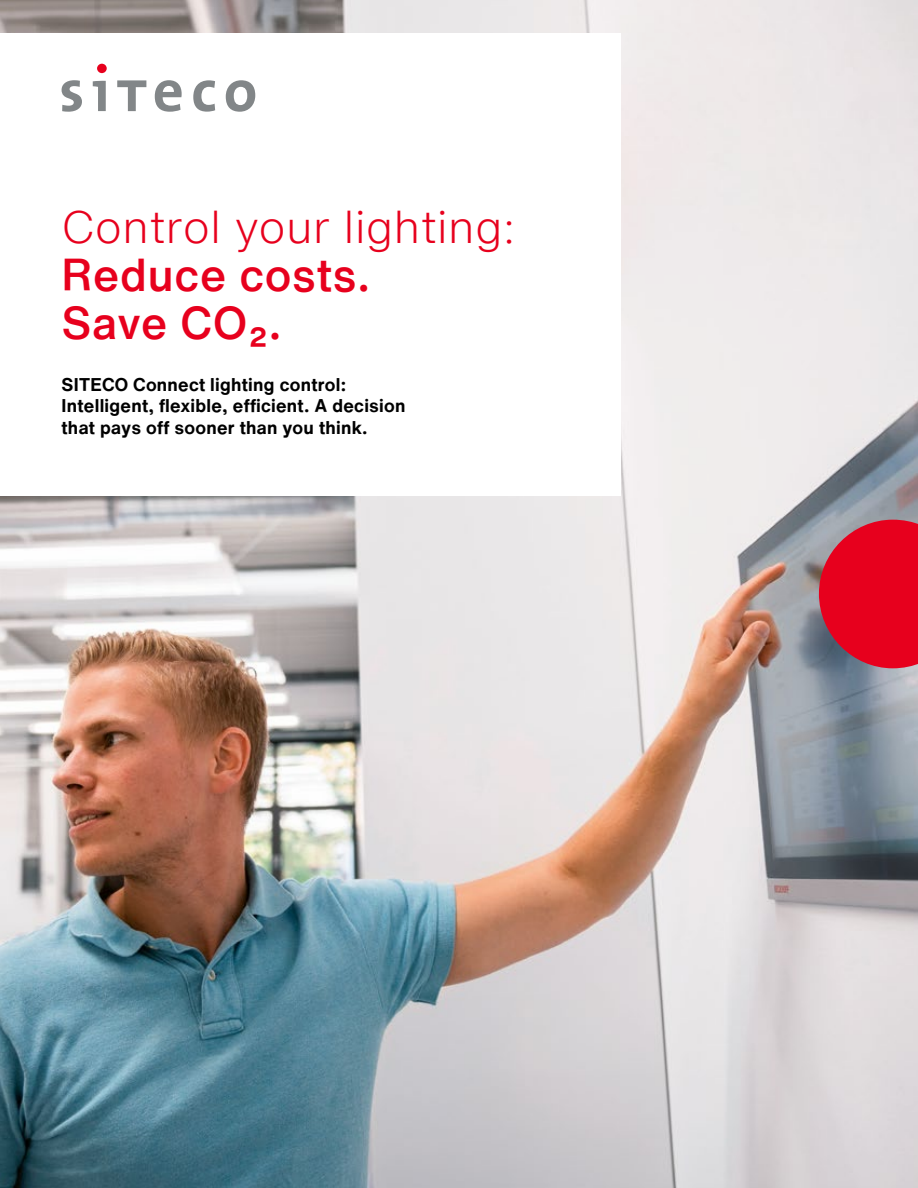
<style>
.page{position:relative;width:918px;height:1188px;background:#fff}
.page>*{position:absolute;margin:0;border:0;box-sizing:border-box;transform-origin:0 0}
.t1{font:300 45px "Helvetica Now Text";letter-spacing:.015em;color:#e7001d}
.t2{font:500 45px/48px "Helvetica Now Text";letter-spacing:.015em;color:#e7001d}
.t3{font:700 18px/21.6px "Helvetica Now Text";letter-spacing:.015em;color:#000}
</style>
<div class="page">
<img style="left:0;top:0;width:918px;height:1188px">
<svg style="left:819px;top:520px;width:99px;height:148px;background:#d41731"></svg>
<div style="left:0;top:33px;width:621px;height:462px;background:#fff"></div>
<div style="left:97px;top:64px;width:10px;height:9px;background:#e7001d;border-radius:50%"></div>
<svg style="left:117px;top:80px;width:29px;height:31px"></svg>
<svg style="left:193px;top:80px;width:22px;height:32px"></svg>
<svg style="left:155px;top:80px;width:27px;height:32px"></svg>
<svg style="left:226px;top:80px;width:29px;height:32px"></svg>
<svg style="left:93px;top:81px;width:13px;height:30px"></svg>
<svg style="left:62px;top:80px;width:20px;height:32px"></svg>
<h1 class="t1" style="left:62px;top:193px;width:455px">Control your lighting:</h1>
<h1 class="t2" style="left:62px;top:250px;width:310px">Reduce costs.<br>Save CO₂.</h1>
<p class="t3" style="left:62px;top:373px;width:346px">SITECO Connect lighting control:<br>Intelligent, flexible, efficient. A decision that pays off sooner than you think.</p>
</div>
